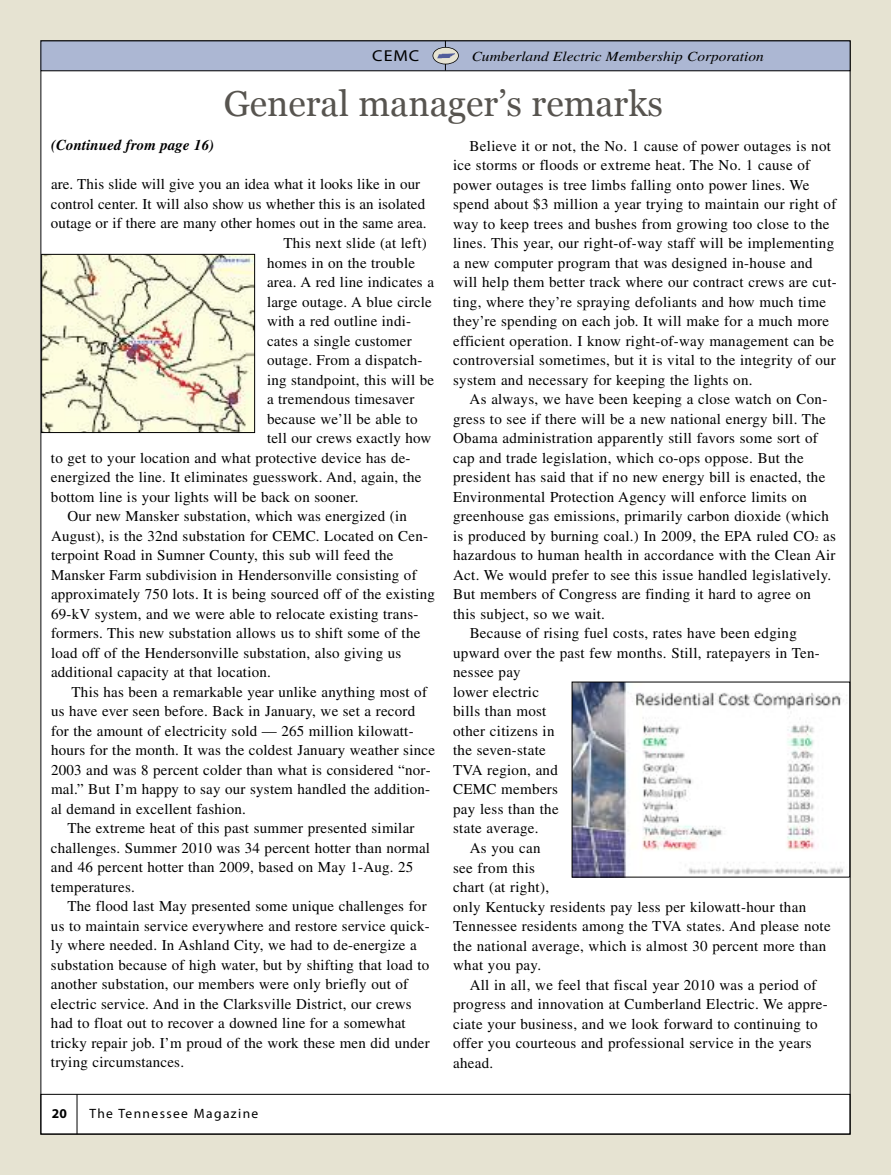
<style>
.page{position:relative;width:891px;height:1175px;background:#fff}
.page>*{position:absolute;margin:0;border:0;box-sizing:border-box;transform-origin:0 0}
.t1{font:36px "Georgia";color:#57544f}
.t2{font:15.9px "Myriad";color:#000;scale:1.14 1}
.t3{font:15px/19.5px "Times";letter-spacing:.015em;color:#000}
.t4{font:italic 700 15px "Times";letter-spacing:.005em;color:#000}
.t5{font:italic 13.95px "Times";color:#000;scale:1.1 1}
.t6{font:13.5px "Myriad";letter-spacing:.105em;color:#000}
.t7{font:700 13.5px "Myriad";color:#000}
.s1{font-size:7.5px}
</style>
<div class="page">
<div style="left:0;top:0;width:891px;height:1174px;background:#e6e3d2"></div>
<div style="left:41px;top:41px;width:809px;height:1093px;background:#fff"></div>
<div style="left:41px;top:41px;width:809px;height:30px;background:#acb7d3"></div>
<div style="left:40px;top:40px;width:810px;height:31px;border:1px solid #000"></div>
<hr style="left:445px;top:41px;width:1px;height:30px;background:#000">
<div style="left:433px;top:47px;width:25px;height:17px;background:#e6e3d2;border-radius:50%"></div>
<div style="left:433px;top:47px;width:26px;height:17px;border:2px solid #000;border-radius:50%"></div>
<svg style="left:437px;top:53px;width:18px;height:5px"></svg>
<div style="left:40px;top:1094px;width:810px;height:40px;border:1px solid #000"></div>
<hr style="left:77px;top:1094px;width:1px;height:40px;background:#000">
<img style="left:43px;top:256px;width:210px;height:175px">
<div style="left:41px;top:254px;width:214px;height:179px;border:1px solid #000"></div>
<img style="left:574px;top:683px;width:270px;height:192px">
<p class="t2" style="left:372px;top:50px;width:43px">CEMC</p>
<p class="t5" style="left:472px;top:51px;width:267px">Cumberland Electric Membership Corporation</p>
<h1 class="t1" style="left:224px;top:83px;width:441px">General manager’s remarks</h1>
<p class="t4" style="left:51px;top:140px;width:165px">(Continued from page 16)</p>
<p class="t3" style="left:51px;top:176px;width:371px">are. This slide will give you an idea what it looks like in our</p>
<p class="t3" style="left:51px;top:196px;width:376px">control center. It will also show us whether this is an isolated</p>
<p class="t3" style="left:51px;top:215px;width:377px">outage or if there are many other homes out in the same area.</p>
<p class="t3" style="left:284px;top:235px;width:145px">This next slide (at left)</p>
<p class="t3" style="left:267px;top:254px;width:150px">homes in on the trouble</p>
<p class="t3" style="left:267px;top:274px;width:169px">area. A red line indicates a</p>
<p class="t3" style="left:267px;top:293px;width:166px">large outage. A blue circle</p>
<p class="t3" style="left:267px;top:313px;width:146px">with a red outline indi-</p>
<p class="t3" style="left:267px;top:332px;width:146px">cates a single customer</p>
<p class="t3" style="left:267px;top:352px;width:157px">outage. From a dispatch-</p>
<p class="t3" style="left:267px;top:371px;width:169px">ing standpoint, this will be</p>
<p class="t3" style="left:267px;top:391px;width:149px">a tremendous timesaver</p>
<p class="t3" style="left:267px;top:410px;width:152px">because we’ll be able to</p>
<p class="t3" style="left:267px;top:430px;width:166px">tell our crews exactly how</p>
<p class="t3" style="left:51px;top:449px;width:361px">to get to your location and what protective device has de-</p>
<p class="t3" style="left:51px;top:469px;width:372px">energized the line. It eliminates guesswork. And, again, the</p>
<p class="t3" style="left:51px;top:488px;width:309px">bottom line is your lights will be back on sooner.</p>
<p class="t3" style="left:68px;top:508px;width:341px">Our new Mansker substation, which was energized (in</p>
<p class="t3" style="left:51px;top:527px;width:379px">August), is the 32nd substation for CEMC. Located on Cen-</p>
<p class="t3" style="left:51px;top:547px;width:344px">terpoint Road in Sumner County, this sub will feed the</p>
<p class="t3" style="left:51px;top:566px;width:367px">Mansker Farm subdivision in Hendersonville consisting of</p>
<p class="t3" style="left:51px;top:586px;width:386px">approximately 750 lots. It is being sourced off of the existing</p>
<p class="t3" style="left:51px;top:605px;width:369px">69-kV system, and we were able to relocate existing trans-</p>
<p class="t3" style="left:51px;top:625px;width:371px">formers. This new substation allows us to shift some of the</p>
<p class="t3" style="left:51px;top:644px;width:352px">load off of the Hendersonville substation, also giving us</p>
<p class="t3" style="left:51px;top:664px;width:221px">additional capacity at that location.</p>
<p class="t3" style="left:72px;top:683px;width:357px">This has been a remarkable year unlike anything most of</p>
<p class="t3" style="left:51px;top:703px;width:366px">us have ever seen before. Back in January, we set a record</p>
<p class="t3" style="left:51px;top:722px;width:364px">for the amount of electricity sold — 265 million kilowatt-</p>
<p class="t3" style="left:51px;top:742px;width:386px">hours for the month. It was the coldest January weather since</p>
<p class="t3" style="left:51px;top:761px;width:381px">2003 and was 8 percent colder than what is considered “nor-</p>
<p class="t3" style="left:51px;top:781px;width:381px">mal.” But I’m happy to say our system handled the addition-</p>
<p class="t3" style="left:51px;top:800px;width:196px">al demand in excellent fashion.</p>
<p class="t3" style="left:67px;top:820px;width:349px">The extreme heat of this past summer presented similar</p>
<p class="t3" style="left:51px;top:839px;width:381px">challenges. Summer 2010 was 34 percent hotter than normal</p>
<p class="t3" style="left:51px;top:859px;width:364px">and 46 percent hotter than 2009, based on May 1-Aug. 25</p>
<p class="t3" style="left:51px;top:878px;width:85px">temperatures.</p>
<p class="t3" style="left:67px;top:898px;width:361px">The flood last May presented some unique challenges for</p>
<p class="t3" style="left:51px;top:917px;width:380px">us to maintain service everywhere and restore service quick-</p>
<p class="t3" style="left:51px;top:937px;width:367px">ly where needed. In Ashland City, we had to de-energize a</p>
<p class="t3" style="left:51px;top:956px;width:380px">substation because of high water, but by shifting that load to</p>
<p class="t3" style="left:51px;top:976px;width:359px">another substation, our members were only briefly out of</p>
<p class="t3" style="left:51px;top:995px;width:362px">electric service. And in the Clarksville District, our crews</p>
<p class="t3" style="left:51px;top:1015px;width:356px">had to float out to recover a downed line for a somewhat</p>
<p class="t3" style="left:51px;top:1034px;width:380px">tricky repair job. I’m proud of the work these men did under</p>
<p class="t3" style="left:51px;top:1054px;width:135px">trying circumstances.</p>
<p class="t7" style="left:52px;top:1108px;width:16px">20</p>
<p class="t6" style="left:89px;top:1108px;width:170px">The Tennessee Magazine</p>
<p class="t3" style="left:453px;top:137px;width:385px;text-indent:17px">Believe it or not, the No. 1 cause of power outages is not ice storms or floods or extreme heat. The No. 1 cause of power outages is tree limbs falling onto power lines. We spend about $3 million a year trying to maintain our right of way to keep trees and bushes from growing too close to the lines. This year, our right-of-way staff will be implementing a new computer program that was designed in-house and will help them better track where our contract crews are cut&shy;ting, where they’re spraying defoliants and how much time they’re spending on each job. It will make for a much more efficient operation. I know right-of-way management can be controversial sometimes, but it is vital to the integrity of our system and necessary for keeping the lights on.</p>
<p class="t3" style="left:470px;top:391px;width:359px">As always, we have been keeping a close watch on Con-</p>
<p class="t3" style="left:453px;top:410px;width:374px">gress to see if there will be a new national energy bill. The</p>
<p class="t3" style="left:453px;top:430px;width:366px">Obama administration apparently still favors some sort of</p>
<p class="t3" style="left:453px;top:449px;width:352px">cap and trade legislation, which co-ops oppose. But the</p>
<p class="t3" style="left:453px;top:469px;width:374px">president has said that if no new energy bill is enacted, the</p>
<p class="t3" style="left:453px;top:488px;width:355px">Environmental Protection Agency will enforce limits on</p>
<p class="t3" style="left:453px;top:508px;width:377px">greenhouse gas emissions, primarily carbon dioxide (which</p>
<p class="t3" style="left:453px;top:527px;width:384px">is produced by burning coal.) In 2009, the EPA ruled CO<span class="s1">2</span> as</p>
<p class="t3" style="left:453px;top:547px;width:384px">hazardous to human health in accordance with the Clean Air</p>
<p class="t3" style="left:453px;top:566px;width:380px">Act. We would prefer to see this issue handled legislatively.</p>
<p class="t3" style="left:453px;top:586px;width:359px">But members of Congress are finding it hard to agree on</p>
<p class="t3" style="left:453px;top:605px;width:153px">this subject, so we wait.</p>
<p class="t3" style="left:470px;top:625px;width:329px">Because of rising fuel costs, rates have been edging</p>
<p class="t3" style="left:453px;top:644px;width:368px">upward over the past few months. Still, ratepayers in Ten-</p>
<p class="t3" style="left:453px;top:664px;width:69px">nessee pay</p>
<p class="t3" style="left:453px;top:683px;width:87px">lower electric</p>
<p class="t3" style="left:453px;top:703px;width:95px">bills than most</p>
<p class="t3" style="left:453px;top:722px;width:103px">other citizens in</p>
<p class="t3" style="left:453px;top:742px;width:94px">the seven-state</p>
<p class="t3" style="left:453px;top:761px;width:106px">TVA region, and</p>
<p class="t3" style="left:453px;top:781px;width:106px">CEMC members</p>
<p class="t3" style="left:453px;top:800px;width:107px">pay less than the</p>
<p class="t3" style="left:453px;top:820px;width:87px">state average.</p>
<p class="t3" style="left:470px;top:839px;width:72px">As you can</p>
<p class="t3" style="left:453px;top:859px;width:83px">see from this</p>
<p class="t3" style="left:453px;top:878px;width:97px">chart (at right),</p>
<p class="t3" style="left:453px;top:898px;width:355px">only Kentucky residents pay less per kilowatt-hour than</p>
<p class="t3" style="left:453px;top:917px;width:379px">Tennessee residents among the TVA states. And please note</p>
<p class="t3" style="left:453px;top:937px;width:375px">the national average, which is almost 30 percent more than</p>
<p class="t3" style="left:453px;top:956px;width:89px">what you pay.</p>
<p class="t3" style="left:470px;top:976px;width:348px">All in all, we feel that fiscal year 2010 was a period of</p>
<p class="t3" style="left:453px;top:995px;width:376px">progress and innovation at Cumberland Electric. We appre-</p>
<p class="t3" style="left:453px;top:1015px;width:366px">ciate your business, and we look forward to continuing to</p>
<p class="t3" style="left:453px;top:1034px;width:360px">offer you courteous and professional service in the years</p>
<p class="t3" style="left:453px;top:1054px;width:42px">ahead.</p>
</div>
